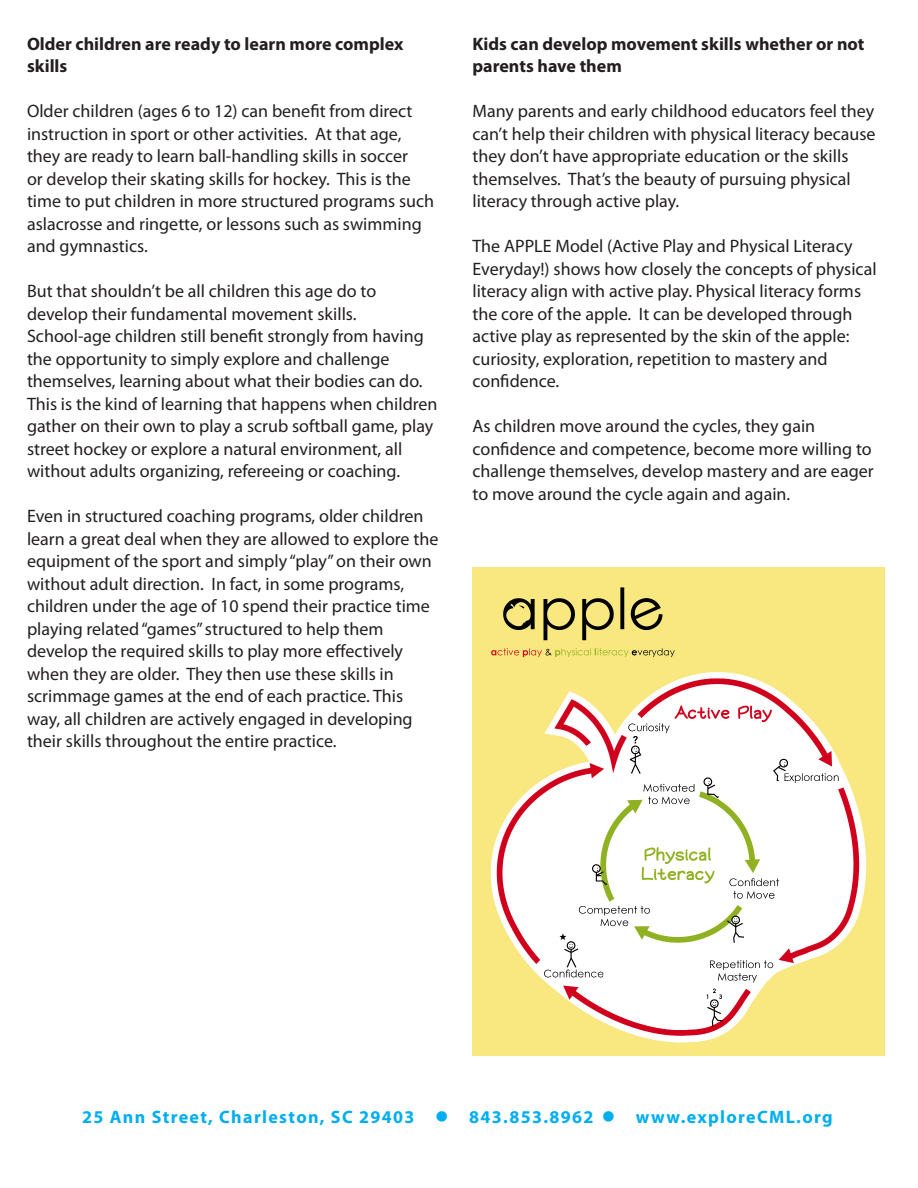
<style>
.page{position:relative;width:918px;height:1188px;background:#fff}
.page>*{position:absolute;margin:0;border:0;box-sizing:border-box;transform-origin:0 0}
.t1{font:18px/22.5px "Myriad Pro";color:#231f20}
.t2{font:700 18px/22.5px "Myriad Pro";color:#231f20}
.t3{font:700 18px "Myriad Pro";letter-spacing:.075em;color:#00aeef}
</style>
<div class="page">
<img style="left:472px;top:567px;width:413px;height:488px">
<p class="t2" style="left:27px;top:32px;width:378px">Older children are ready to learn more complex</p>
<p class="t2" style="left:27px;top:54px;width:42px">skills</p>
<p class="t1" style="left:27px;top:99px;width:409px">Older children (ages 6 to 12) can benefit from direct instruction in sport or other activities. At that age, they are ready to learn ball-handling skills in soccer<br>or develop their skating skills for hockey. This is the time to put children in more structured programs such aslacrosse and ringette, or lessons such as swimming and gymnastics.</p>
<p class="t1" style="left:27px;top:279px;width:351px">But that shouldn’t be all children this age do to</p>
<p class="t1" style="left:27px;top:302px;width:331px">develop their fundamental movement skills.</p>
<p class="t1" style="left:27px;top:324px;width:398px">School-age children still benefit strongly from having the opportunity to simply explore and challenge</p>
<p class="t1" style="left:27px;top:369px;width:412px">themselves, learning about what their bodies can do.<br>This is the kind of learning that happens when children gather on their own to play a scrub softball game, play street hockey or explore a natural environment, all without adults organizing, refereeing or coaching.</p>
<p class="t1" style="left:27px;top:504px;width:413px">Even in structured coaching programs, older children learn a great deal when they are allowed to explore the equipment of the sport and simply “play” on their own without adult direction. In fact, in some programs, children under the age of 10 spend their practice time playing related “games” structured to help them</p>
<p class="t1" style="left:27px;top:639px;width:387px">develop the required skills to play more effectively when they are older. They then use these skills in scrimmage games at the end of each practice. This way, all children are actively engaged in developing their skills throughout the entire practice.</p>
<p class="t2" style="left:472px;top:32px;width:394px">Kids can develop movement skills whether or not parents have them</p>
<p class="t1" style="left:472px;top:99px;width:405px">Many parents and early childhood educators feel they can’t help their children with physical literacy because they don’t have appropriate education or the skills themselves. That’s the beauty of pursuing physical literacy through active play.</p>
<p class="t1" style="left:472px;top:234px;width:382px">The APPLE Model (Active Play and Physical Literacy</p>
<p class="t1" style="left:472px;top:257px;width:406px">Everyday!) shows how closely the concepts of physical literacy align with active play. Physical literacy forms the core of the apple. It can be developed through active play as represented by the skin of the apple: curiosity, exploration, repetition to mastery and</p>
<p class="t1" style="left:472px;top:369px;width:88px">confidence.</p>
<p class="t1" style="left:472px;top:414px;width:344px">As children move around the cycles, they gain</p>
<p class="t1" style="left:472px;top:437px;width:403px;text-align:justify">confidence and competence, become more willing to challenge themselves, develop mastery and are eager to move around the cycle again and again.</p>
<p class="t3" style="left:82px;top:1106px;width:752px">25 Ann Street, Charleston, SC 29403 ● 843.853.8962 ● www.exploreCML.org</p>
</div>
